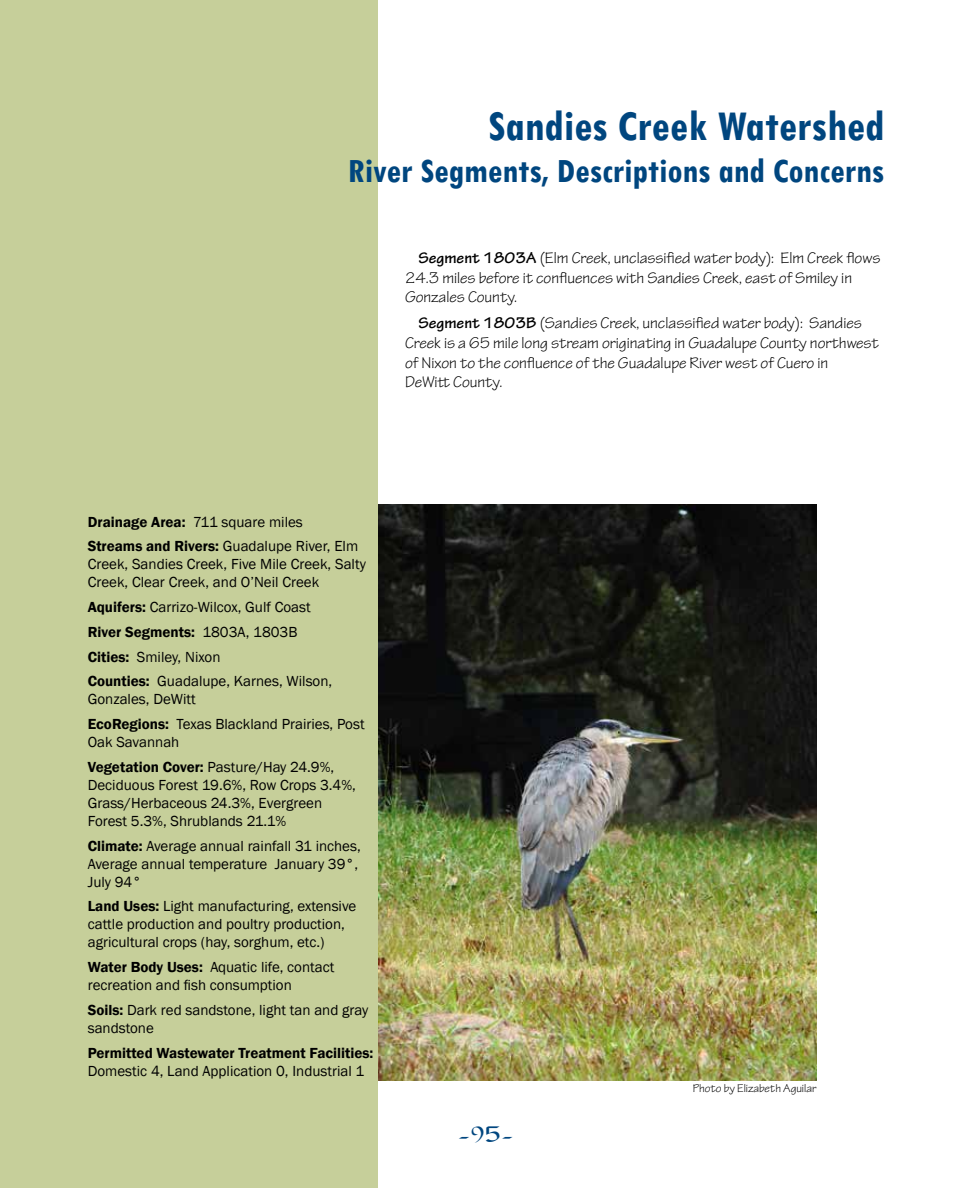
<style>
.page{position:relative;width:972px;height:1188px;background:#fff}
.page>*{position:absolute;margin:0;border:0;box-sizing:border-box;transform-origin:0 0}
.t1{font:700 condensed 45px "Tw Cen";color:#00467f}
.t2{font:700 condensed 36px "Tw Cen";color:#00467f}
.t3{font:27px "Dorovar FLF Carolus";color:#00467f}
.t4{font:16.5px/19.8px "Tekton Pro";color:#000}
.t5{font:15px/18px "Franklin Gothic";color:#000}
.t6{font:600 15px "Franklin Gothic";color:#000}
.t7{font:12px "Tekton Pro";color:#000}
.s1{font-weight:700}
.s2{font-weight:600}
</style>
<div class="page">
<div style="left:0;top:0;width:378px;height:1188px;background:#c6cf9a"></div>
<img style="left:378px;top:504px;width:438px;height:576px">
<h1 class="t1" style="left:488px;top:98px;width:398px">Sandies Creek Watershed</h1>
<h2 class="t2" style="left:348px;top:148px;width:538px">River Segments, Descriptions and Concerns</h2>
<p class="t4" style="left:405px;top:248px;width:477px;text-indent:13px"><span class="s1">Segment 1803A</span> (Elm Creek, unclassified water body): Elm Creek flows<br>24.3 miles before it confluences with Sandies Creek, east of Smiley in<br>Gonzales County.</p>
<p class="t4" style="left:405px;top:313px;width:476px;text-indent:13px"><span class="s1">Segment 1803B</span> (Sandies Creek, unclassified water body): Sandies Creek is a 65 mile long stream originating in Guadalupe County northwest of Nixon to the confluence of the Guadalupe River west of Cuero in<br>DeWitt County.</p>
<p class="t5" style="left:88px;top:510px;width:272px;line-height:24.8px"><span class="s2">Drainage Area:</span> 711 square miles<br><span class="s2">Streams and Rivers:</span> Guadalupe River, Elm</p>
<p class="t5" style="left:88px;top:556px;width:280px">Creek, Sandies Creek, Five Mile Creek, Salty<br>Creek, Clear Creek, and O’Neil Creek</p>
<p class="t5" style="left:88px;top:595px;width:246px;line-height:24.8px"><span class="s2">Aquifers:</span> Carrizo-Wilcox, Gulf Coast<br><span class="s2">River Segments:</span> 1803A, 1803B<br><span class="s2">Cities:</span> Smiley, Nixon<br><span class="s2">Counties:</span> Guadalupe, Karnes, Wilson,</p>
<p class="t5" style="left:88px;top:687px;width:278px;line-height:24.8px">Gonzales, DeWitt<br><span class="s2">EcoRegions:</span> Texas Blackland Prairies, Post</p>
<p class="t5" style="left:88px;top:730px;width:248px;line-height:24.8px">Oak Savannah<br><span class="s2">Vegetation Cover:</span> Pasture/Hay 24.9%,</p>
<p class="t5" style="left:88px;top:776px;width:270px">Deciduous Forest 19.6%, Row Crops 3.4%,<br>Grass/Herbaceous 24.3%, Evergreen<br>Forest 5.3%, Shrublands 21.1%</p>
<p class="t5" style="left:88px;top:837px;width:275px"><span class="s2">Climate:</span> Average annual rainfall 31 inches,<br>Average annual temperature January 39°,<br>July 94°</p>
<p class="t5" style="left:88px;top:898px;width:270px"><span class="s2">Land Uses:</span> Light manufacturing, extensive cattle production and poultry production, agricultural crops (hay, sorghum, etc.)</p>
<p class="t5" style="left:88px;top:959px;width:248px"><span class="s2">Water Body Uses:</span> Aquatic life, contact recreation and fish consumption</p>
<p class="t5" style="left:88px;top:1001px;width:282px"><span class="s2">Soils:</span> Dark red sandstone, light tan and gray sandstone</p>
<p class="t6" style="left:88px;top:1043px;width:287px">Permitted Wastewater Treatment Facilities:</p>
<p class="t5" style="left:88px;top:1062px;width:278px">Domestic 4, Land Application 0, Industrial 1</p>
<h3 class="t3" style="left:458px;top:1120px;width:57px">-95-</h3>
<p class="t7" style="left:693px;top:1081px;width:125px">Photo by Elizabeth Aguilar</p>
</div>
